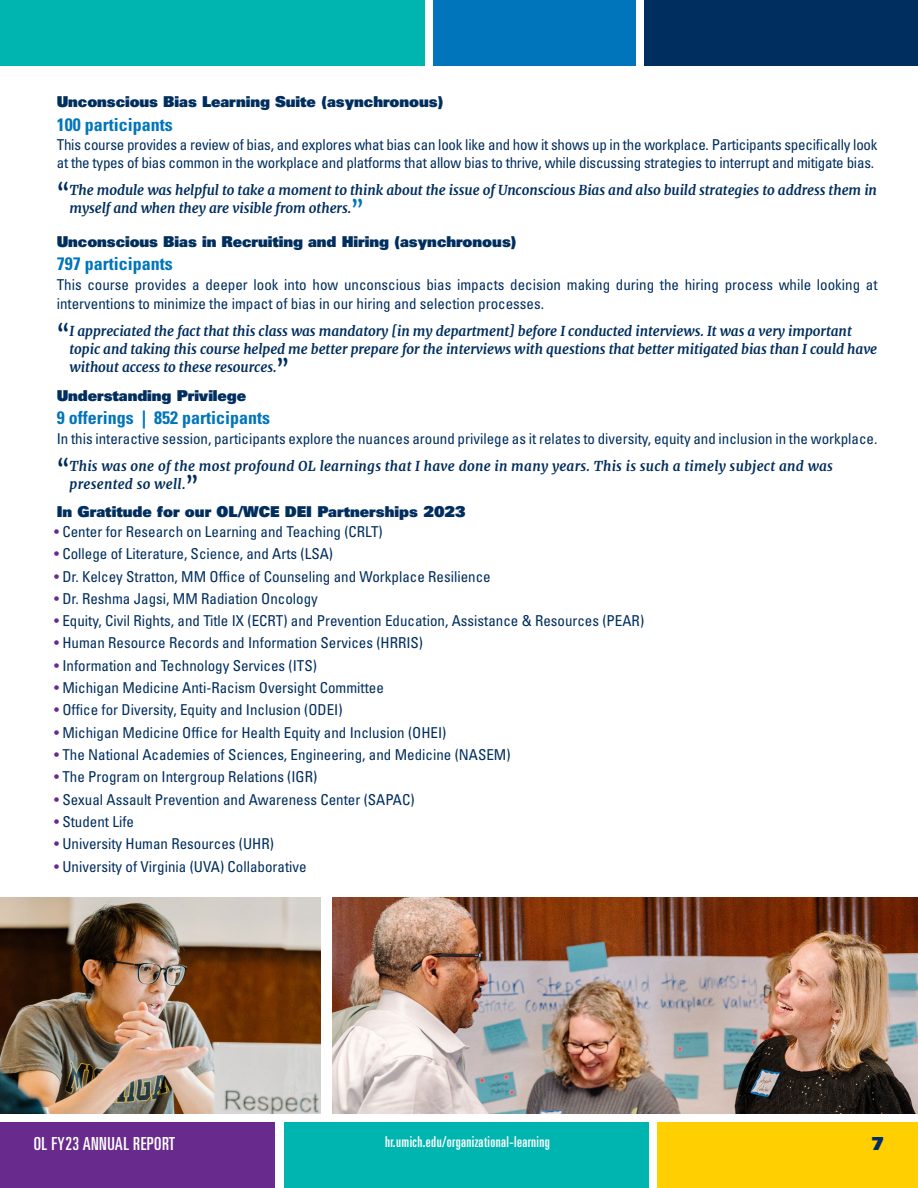
<style>
.page{position:relative;width:918px;height:1188px;background:#fff}
.page>*{position:absolute;margin:0;border:0;box-sizing:border-box;transform-origin:0 0}
.t1{font:700 condensed 18px "Univers LT Std";color:#0075bc}
.t2{font:ultra-condensed 18px "Univers LT Std";letter-spacing:.025em;color:#fff}
.t3{font:18px "Univers LT Std X Black";color:#002e5e}
.t4{font:condensed 15px/18px "Univers LT Std";color:#002e5e}
.t5{font:15px "Univers LT Std X Black";letter-spacing:-.005em;color:#002e5e}
.t6{font:ultra-condensed 15px "Univers LT Std";letter-spacing:.025em;color:#fff}
.t7{font:italic 700 13.5px/18px "Merriweather";letter-spacing:-.005em;color:#002e5e}
.t8{font:italic 700 13.5px/18px "Merriweather";letter-spacing:.02em;color:#002e5e}
.s1{font-weight:800;font-style:normal;font-size:19.5px}
.s2{font-weight:800;font-style:normal;font-size:19.5px;color:#0075bc}
.s3{color:#682b8d}
</style>
<div class="page">
<div style="left:284px;top:1123px;width:365px;height:65px;background:#00b5af"></div>
<div style="left:658px;top:1123px;width:260px;height:65px;background:#ffcf01"></div>
<div style="left:0;top:1123px;width:275px;height:65px;background:#682b8d"></div>
<div style="left:0;top:0;width:424px;height:65px;background:#00b5af"></div>
<div style="left:645px;top:0;width:273px;height:65px;background:#002e5e"></div>
<div style="left:433px;top:0;width:203px;height:65px;background:#0075bc"></div>
<img style="left:332px;top:898px;width:586px;height:216px">
<img style="left:0;top:898px;width:321px;height:216px">
<p class="t5" style="left:57px;top:92px;width:388px">Unconscious Bias Learning Suite (asynchronous)</p>
<p class="t1" style="left:57px;top:113px;width:117px">100 participants</p>
<p class="t4" style="left:57px;top:136px;width:822px">This course provides a review of bias, and explores what bias can look like and how it shows up in the workplace. Participants specifically look at the types of bias common in the workplace and platforms that allow bias to thrive, while discussing strategies to interrupt and mitigate bias.</p>
<p class="t7" style="left:70px;top:181px;width:809px;text-indent:-13px"><span class="s1">“</span>The module was helpful to take a moment to think about the issue of Unconscious Bias and also build strategies to address them in myself and when they are visible from others.<span class="s2">”</span></p>
<p class="t5" style="left:57px;top:232px;width:461px">Unconscious Bias in Recruiting and Hiring (asynchronous)</p>
<p class="t1" style="left:57px;top:253px;width:117px">797 participants</p>
<p class="t4" style="left:57px;top:275px;width:822px;line-height:19.5px">This course provides a deeper look into how unconscious bias impacts decision making during the hiring process while looking at interventions to minimize the impact of bias in our hiring and selection processes.</p>
<p class="t7" style="left:70px;top:323px;width:809px;text-indent:-13px"><span class="s1">“</span>I appreciated the fact that this class was mandatory [in my department] before I conducted interviews. It was a very important topic and taking this course helped me better prepare for the interviews with questions that better mitigated bias than I could have without access to these resources.<span class="s1">”</span></p>
<p class="t5" style="left:57px;top:386px;width:191px">Understanding Privilege</p>
<p class="t1" style="left:57px;top:407px;width:215px">9 offerings | 852 participants</p>
<p class="t4" style="left:57px;top:429px;width:822px">In this interactive session, participants explore the nuances around privilege as it relates to diversity, equity and inclusion in the workplace.</p>
<p class="t8" style="left:70px;top:457px;width:765px;text-indent:-13px"><span class="s1">“</span>This was one of the most profound OL learnings that I have done in many years. This is such a timely subject and was presented so well.<span class="s1">”</span></p>
<p class="t5" style="left:57px;top:502px;width:410px">In Gratitude for our OL/WCE DEI Partnerships 2023</p>
<p class="t4" style="left:54px;top:522px;width:330px"><span class="s3">•</span> Center for Research on Learning and Teaching (CRLT)</p>
<p class="t4" style="left:54px;top:545px;width:281px"><span class="s3">•</span> College of Literature, Science, and Arts (LSA)</p>
<p class="t4" style="left:54px;top:567px;width:438px"><span class="s3">•</span> Dr. Kelcey Stratton, MM Office of Counseling and Workplace Resilience</p>
<p class="t4" style="left:54px;top:589px;width:265px"><span class="s3">•</span> Dr. Reshma Jagsi, MM Radiation Oncology</p>
<p class="t4" style="left:54px;top:612px;width:592px"><span class="s3">•</span> Equity, Civil Rights, and Title IX (ECRT) and Prevention Education, Assistance &amp; Resources (PEAR)</p>
<p class="t4" style="left:54px;top:634px;width:371px"><span class="s3">•</span> Human Resource Records and Information Services (HRRIS)</p>
<p class="t4" style="left:54px;top:656px;width:264px"><span class="s3">•</span> Information and Technology Services (ITS)</p>
<p class="t4" style="left:54px;top:679px;width:331px"><span class="s3">•</span> Michigan Medicine Anti-Racism Oversight Committee</p>
<p class="t4" style="left:54px;top:701px;width:290px"><span class="s3">•</span> Office for Diversity, Equity and Inclusion (ODEI)</p>
<p class="t4" style="left:54px;top:723px;width:394px"><span class="s3">•</span> Michigan Medicine Office for Health Equity and Inclusion (OHEI)</p>
<p class="t4" style="left:54px;top:746px;width:458px"><span class="s3">•</span> The National Academies of Sciences, Engineering, and Medicine (NASEM)</p>
<p class="t4" style="left:54px;top:768px;width:265px"><span class="s3">•</span> The Program on Intergroup Relations (IGR)</p>
<p class="t4" style="left:54px;top:790px;width:362px"><span class="s3">•</span> Sexual Assault Prevention and Awareness Center (SAPAC)</p>
<p class="t4" style="left:54px;top:813px;width:81px"><span class="s3">•</span> Student Life</p>
<p class="t4" style="left:54px;top:835px;width:221px"><span class="s3">•</span> University Human Resources (UHR)</p>
<p class="t4" style="left:54px;top:857px;width:254px"><span class="s3">•</span> University of Virginia (UVA) Collaborative</p>
<p class="t2" style="left:34px;top:1133px;width:143px">OL FY23 ANNUAL REPORT</p>
<p class="t6" style="left:385px;top:1134px;width:166px">hr.umich.edu/organizational-learning</p>
<p class="t3" style="left:872px;top:1131px;width:14px">7</p>
</div>
